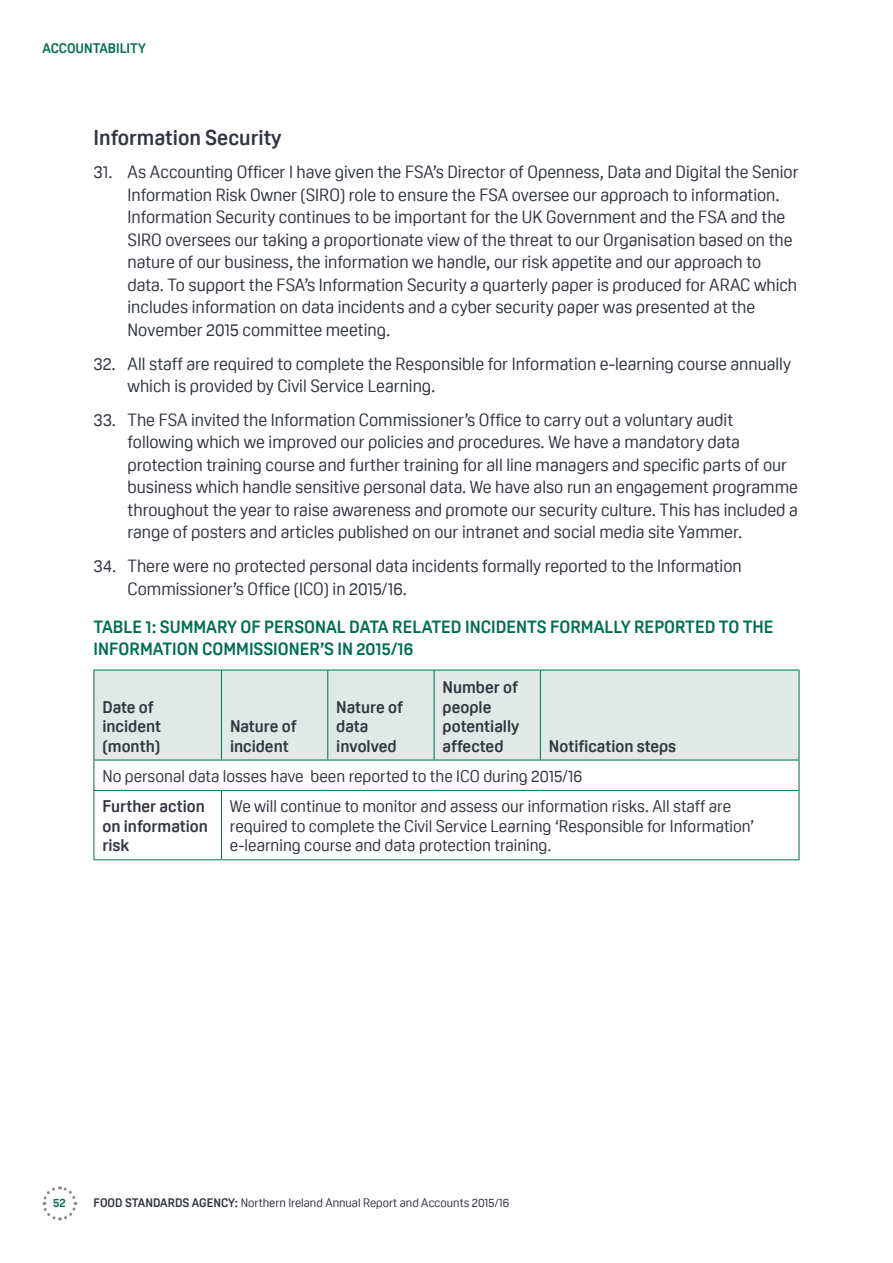
<style>
.page{position:relative;width:893px;height:1263px;background:#fff}
.page>*{position:absolute;margin:0;border:0;box-sizing:border-box;transform-origin:0 0}
.t1{font:700 21px "Oscine";color:#323640}
.t2{font:17.25px/22.5px "Oscine";color:#323640}
.t3{font:700 17.25px/22.5px "Oscine";color:#006e51}
.t4{font:16.5px/19.5px "Oscine";color:#323640}
.t5{font:700 16.5px/19.5px "Oscine";color:#323640}
.t6{font:700 13.5px "Oscine";color:#006e51}
.t7{font:12px "Oscine";color:#323640}
.t8{font:700 12px "Oscine";color:#006e51}
.s1{font-weight:700}
</style>
<div class="page">
<svg style="left:42px;top:1186px;width:36px;height:35px"></svg>
<div style="left:95px;top:671px;width:704px;height:89px;background:#e0e9e5"></div>
<hr style="left:221px;top:670px;width:1px;height:90px;background:#006e51">
<hr style="left:327px;top:670px;width:1px;height:90px;background:#006e51">
<hr style="left:434px;top:670px;width:1px;height:90px;background:#006e51">
<hr style="left:540px;top:670px;width:1px;height:90px;background:#006e51">
<hr style="left:94px;top:790px;width:127px;height:1px;background:#006e51">
<hr style="left:221px;top:790px;width:107px;height:1px;background:#006e51">
<hr style="left:221px;top:791px;width:1px;height:68px;background:#006e51">
<hr style="left:328px;top:790px;width:106px;height:1px;background:#006e51">
<hr style="left:434px;top:790px;width:106px;height:1px;background:#006e51">
<hr style="left:540px;top:790px;width:259px;height:1px;background:#006e51">
<hr style="left:94px;top:760px;width:1px;height:30px;background:#006e51">
<hr style="left:799px;top:760px;width:1px;height:30px;background:#006e51">
<hr style="left:94px;top:791px;width:1px;height:68px;background:#006e51">
<hr style="left:799px;top:791px;width:1px;height:68px;background:#006e51">
<hr style="left:94px;top:859px;width:127px;height:1px;background:#006e51">
<hr style="left:221px;top:859px;width:107px;height:1px;background:#006e51">
<hr style="left:328px;top:859px;width:106px;height:1px;background:#006e51">
<hr style="left:434px;top:859px;width:106px;height:1px;background:#006e51">
<hr style="left:540px;top:859px;width:259px;height:1px;background:#006e51">
<hr style="left:94px;top:670px;width:127px;height:1px;background:#006e51">
<hr style="left:94px;top:670px;width:1px;height:90px;background:#006e51">
<hr style="left:221px;top:670px;width:107px;height:1px;background:#006e51">
<hr style="left:328px;top:670px;width:106px;height:1px;background:#006e51">
<hr style="left:434px;top:670px;width:106px;height:1px;background:#006e51">
<hr style="left:540px;top:670px;width:259px;height:1px;background:#006e51">
<hr style="left:799px;top:670px;width:1px;height:90px;background:#006e51">
<hr style="left:94px;top:760px;width:127px;height:1px;background:#006e51">
<hr style="left:221px;top:760px;width:107px;height:1px;background:#006e51">
<hr style="left:328px;top:760px;width:106px;height:1px;background:#006e51">
<hr style="left:434px;top:760px;width:106px;height:1px;background:#006e51">
<hr style="left:540px;top:760px;width:259px;height:1px;background:#006e51">
<p class="t6" style="left:43px;top:41px;width:105px">ACCOUNTABILITY</p>
<p class="t1" style="left:94px;top:125px;width:189px">Information Security</p>
<p class="t2" style="left:128px;top:161px;width:673px;text-indent:-34px">31. As Accounting Officer I have given the FSA’s Director of Openness, Data and Digital the Senior Information Risk Owner (SIRO) role to ensure the FSA oversee our approach to information.<br>Information Security continues to be important for the UK Government and the FSA and the SIRO oversees our taking a proportionate view of the threat to our Organisation based on the nature of our business, the information we handle, our risk appetite and our approach to data. To support the FSA’s Information Security a quarterly paper is produced for ARAC which includes information on data incidents and a cyber security paper was presented at the November 2015 committee meeting.</p>
<p class="t2" style="left:128px;top:352px;width:665px;text-indent:-34px">32. All staff are required to complete the Responsible for Information e-learning course annually which is provided by Civil Service Learning.</p>
<p class="t2" style="left:128px;top:409px;width:672px;text-indent:-34px">33. The FSA invited the Information Commissioner’s Office to carry out a voluntary audit following which we improved our policies and procedures. We have a mandatory data protection training course and further training for all line managers and specific parts of our business which handle sensitive personal data. We have also run an engagement programme throughout the year to raise awareness and promote our security culture. This has included a range of posters and articles published on our intranet and social media site Yammer.</p>
<p class="t2" style="left:128px;top:555px;width:616px;text-indent:-34px">34. There were no protected personal data incidents formally reported to the Information<br>Commissioner’s Office (ICO) in 2015/16.</p>
<p class="t3" style="left:94px;top:615px;width:682px">TABLE 1: SUMMARY OF PERSONAL DATA RELATED INCIDENTS FORMALLY REPORTED TO THE<br>INFORMATION COMMISSIONER’S IN 2015/16</p>
<p class="t5" style="left:443px;top:677px;width:78px">Number of people potentially affected</p>
<p class="t5" style="left:102px;top:697px;width:60px">Date of incident (month)</p>
<p class="t5" style="left:336px;top:697px;width:68px">Nature of data involved</p>
<p class="t5" style="left:230px;top:716px;width:68px">Nature of incident</p>
<p class="t5" style="left:549px;top:736px;width:129px">Notification steps</p>
<p class="t4" style="left:102px;top:766px;width:481px">No personal data losses have been reported to the ICO during 2015/16</p>
<p class="t5" style="left:102px;top:797px;width:107px">Further action on information risk</p>
<p class="t4" style="left:230px;top:797px;width:526px">We will continue to monitor and assess our information risks. All staff are required to complete the Civil Service Learning ‘Responsible for Information’ e-learning course and data protection training.</p>
<p class="t8" style="left:53px;top:1196px;width:14px">52</p>
<p class="t7" style="left:94px;top:1196px;width:417px"><span class="s1">FOOD STANDARDS AGENCY:</span> Northern Ireland Annual Report and Accounts 2015/16</p>
</div>
